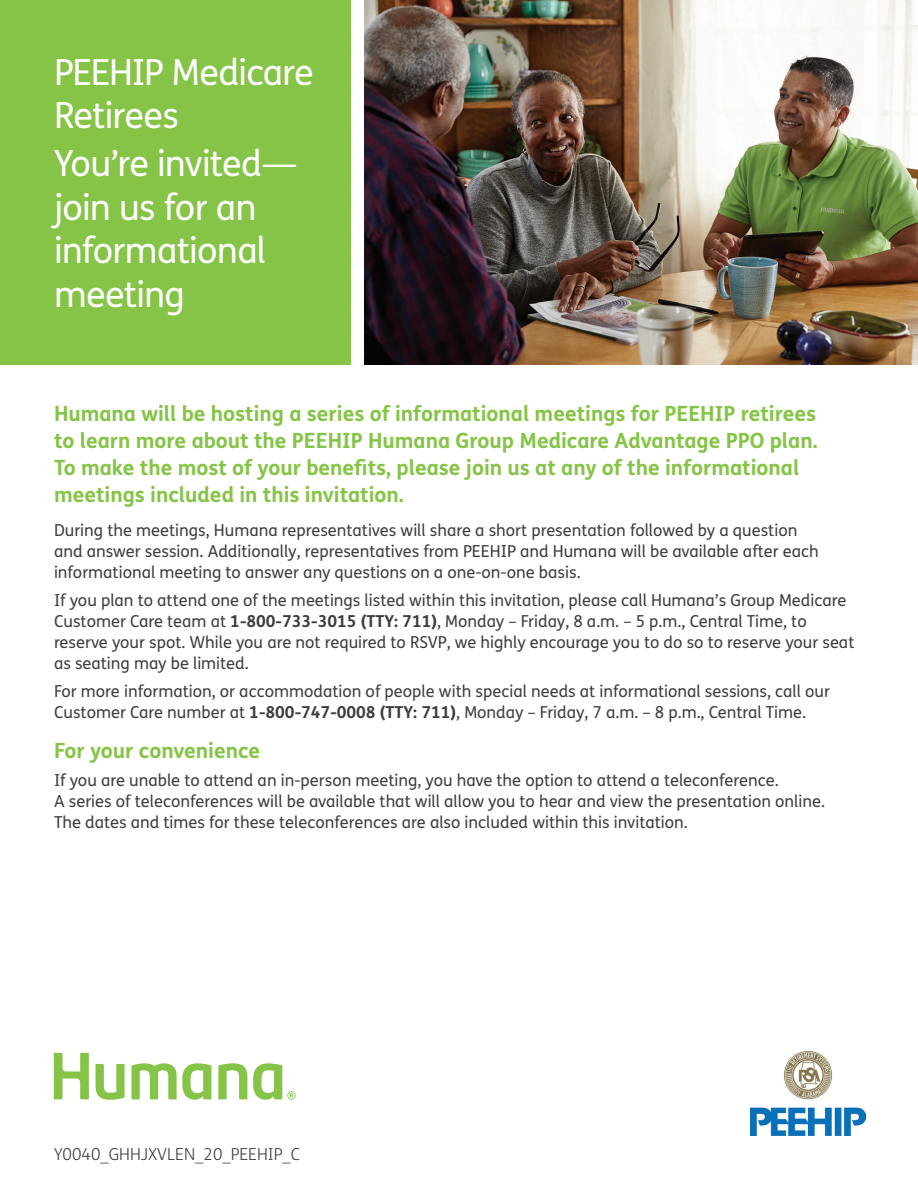
<style>
.page{position:relative;width:918px;height:1188px;background:#fff}
.page>*{position:absolute;margin:0;border:0;box-sizing:border-box;transform-origin:0 0}
.t1{font:36px/43.5px "FS Humana";letter-spacing:-.025em;color:#fff}
.t2{font:700 21px/27px "FS Humana";color:#85c447}
.t3{font:16.5px/21px "FS Humana";color:#3e3e3f}
.t4{font:300 16.5px "FS Humana";color:#3e3e3f}
.s1{font-weight:700}
</style>
<div class="page">
<img style="left:364px;top:0;width:554px;height:364px">
<div style="left:0;top:0;width:351px;height:364px;background:#85c447"></div>
<svg style="left:54px;top:1053px;width:242px;height:47px"></svg>
<img style="left:751px;top:1052px;width:114px;height:83px">
<h1 class="t1" style="left:54px;top:50px;width:261px">PEEHIP Medicare<br>Retirees</h1>
<h1 class="t1" style="left:54px;top:141px;width:245px">You’re invited— join us for an informational meeting</h1>
<p class="t2" style="left:54px;top:399px;width:765px">Humana will be hosting a series of informational meetings for PEEHIP retirees to learn more about the PEEHIP Humana Group Medicare Advantage PPO plan.<br>To make the most of your benefits, please join us at any of the informational meetings included in this invitation.</p>
<p class="t3" style="left:54px;top:520px;width:766px">During the meetings, Humana representatives will share a short presentation followed by a question and answer session. Additionally, representatives from PEEHIP and Humana will be available after each informational meeting to answer any questions on a one-on-one basis.</p>
<p class="t3" style="left:54px;top:589px;width:802px">If you plan to attend one of the meetings listed within this invitation, please call Humana’s Group Medicare Customer Care team at <span class="s1">1-800-733-3015 (TTY: 711)</span>, Monday – Friday, 8 a.m. – 5 p.m., Central Time, to reserve your spot. While you are not required to RSVP, we highly encourage you to do so to reserve your seat as seating may be limited.</p>
<p class="t3" style="left:54px;top:680px;width:777px">For more information, or accommodation of people with special needs at informational sessions, call our<br>Customer Care number at <span class="s1">1-800-747-0008 (TTY: 711)</span>, Monday – Friday, 7 a.m. – 8 p.m., Central Time.</p>
<p class="t2" style="left:54px;top:736px;width:208px">For your convenience</p>
<p class="t3" style="left:54px;top:769px;width:773px">If you are unable to attend an in-person meeting, you have the option to attend a teleconference.<br>A series of teleconferences will be available that will allow you to hear and view the presentation online.<br>The dates and times for these teleconferences are also included within this invitation.</p>
<p class="t4" style="left:54px;top:1143px;width:248px">Y0040_GHHJXVLEN_20_PEEHIP_C</p>
</div>
